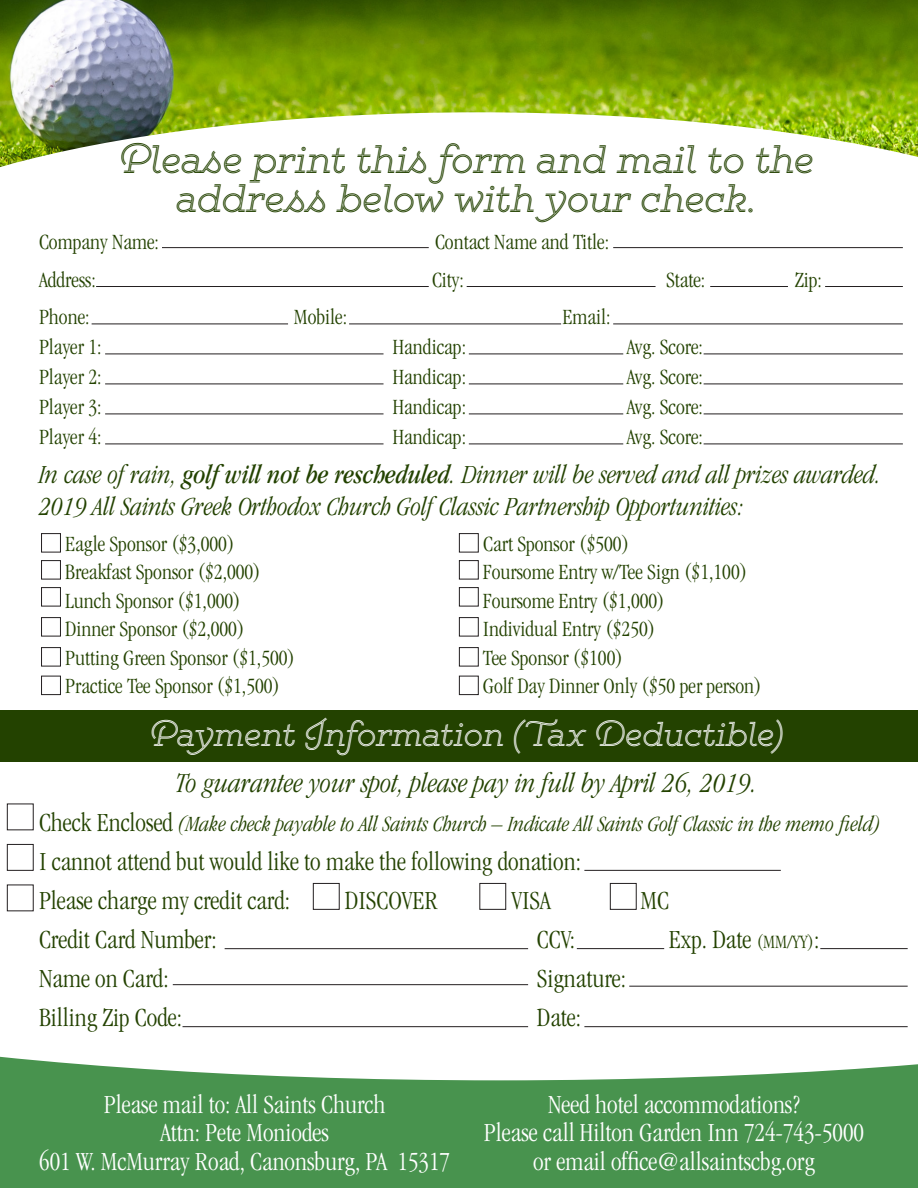
<style>
.page{position:relative;width:918px;height:1188px;background:#fff}
.page>*{position:absolute;margin:0;border:0;box-sizing:border-box;transform-origin:0 0}
.t1{font:300 34.5px/39px "Gist";color:#234200;text-align:center}
.t2{font:300 30px "Gist";letter-spacing:-.005em;color:#fff}
.t3{font:italic 300 condensed 28.5px "Garamond";color:#234200}
.t4{font:300 condensed 27px "Garamond";color:#fff}
.t5{font:300 condensed 27px "Garamond";color:#234200}
.t6{font:italic 300 condensed 27px "Garamond";color:#234200}
.t7{font:300 condensed 22.5px "Garamond";color:#234200}
.t8{font:italic 300 condensed 22.5px "Garamond";color:#234200}
.s1{font-weight:400}
.s2{font-style:normal;font-size:27px}
.s3{font-size:19.5px}
</style>
<div class="page">
<div style="left:0;top:1051px;width:918px;height:137px;background:#48934e"></div>
<svg style="left:0;top:803px;width:918px;height:277px"></svg>
<div style="left:0;top:711px;width:918px;height:51px;background:#234200"></div>
<img style="left:0;top:0;width:918px;height:112px">
<svg style="left:0;top:112px;width:918px;height:303px"></svg>
<hr style="left:162px;top:247px;width:267px;height:1px;background:#231f20">
<hr style="left:92px;top:324px;width:196px;height:1px;background:#231f20">
<hr style="left:105px;top:354px;width:279px;height:1px;background:#231f20">
<hr style="left:105px;top:384px;width:279px;height:1px;background:#231f20">
<hr style="left:105px;top:414px;width:279px;height:1px;background:#231f20">
<hr style="left:105px;top:444px;width:279px;height:1px;background:#231f20">
<hr style="left:469px;top:354px;width:154px;height:1px;background:#231f20">
<hr style="left:469px;top:384px;width:154px;height:1px;background:#231f20">
<hr style="left:469px;top:414px;width:154px;height:1px;background:#231f20">
<hr style="left:469px;top:444px;width:154px;height:1px;background:#231f20">
<hr style="left:704px;top:354px;width:199px;height:1px;background:#231f20">
<hr style="left:704px;top:384px;width:199px;height:1px;background:#231f20">
<hr style="left:704px;top:414px;width:199px;height:1px;background:#231f20">
<hr style="left:704px;top:444px;width:199px;height:1px;background:#231f20">
<hr style="left:349px;top:324px;width:212px;height:1px;background:#231f20">
<hr style="left:613px;top:324px;width:290px;height:1px;background:#231f20">
<hr style="left:629px;top:986px;width:279px;height:1px;background:#231f20">
<hr style="left:584px;top:1026px;width:324px;height:1px;background:#231f20">
<hr style="left:183px;top:1026px;width:345px;height:1px;background:#231f20">
<hr style="left:173px;top:984px;width:355px;height:1px;background:#231f20">
<hr style="left:225px;top:948px;width:303px;height:1px;background:#231f20">
<hr style="left:577px;top:948px;width:87px;height:1px;background:#231f20">
<hr style="left:820px;top:948px;width:88px;height:1px;background:#231f20">
<hr style="left:96px;top:286px;width:333px;height:1px;background:#231f20">
<hr style="left:467px;top:286px;width:189px;height:1px;background:#231f20">
<hr style="left:710px;top:286px;width:78px;height:1px;background:#231f20">
<hr style="left:584px;top:870px;width:197px;height:1px;background:#231f20">
<hr style="left:825px;top:286px;width:78px;height:1px;background:#231f20">
<hr style="left:613px;top:247px;width:290px;height:1px;background:#231f20">
<div style="left:313px;top:883px;width:27px;height:27px;border:1px solid #231f20"></div>
<div style="left:7px;top:844px;width:27px;height:27px;border:1px solid #231f20"></div>
<div style="left:7px;top:804px;width:27px;height:26px;border:1px solid #231f20"></div>
<div style="left:459px;top:533px;width:20px;height:19px;border:1px solid #231f20"></div>
<div style="left:41px;top:533px;width:20px;height:19px;border:1px solid #231f20"></div>
<div style="left:459px;top:560px;width:20px;height:19px;border:1px solid #231f20"></div>
<div style="left:41px;top:560px;width:20px;height:19px;border:1px solid #231f20"></div>
<div style="left:459px;top:587px;width:20px;height:19px;border:1px solid #231f20"></div>
<div style="left:41px;top:587px;width:20px;height:19px;border:1px solid #231f20"></div>
<div style="left:459px;top:617px;width:20px;height:19px;border:1px solid #231f20"></div>
<div style="left:41px;top:617px;width:20px;height:19px;border:1px solid #231f20"></div>
<div style="left:459px;top:647px;width:20px;height:19px;border:1px solid #231f20"></div>
<div style="left:41px;top:647px;width:20px;height:19px;border:1px solid #231f20"></div>
<div style="left:459px;top:676px;width:20px;height:19px;border:1px solid #231f20"></div>
<div style="left:41px;top:676px;width:20px;height:19px;border:1px solid #231f20"></div>
<div style="left:7px;top:885px;width:27px;height:26px;border:1px solid #231f20"></div>
<div style="left:479px;top:883px;width:27px;height:27px;border:1px solid #231f20"></div>
<div style="left:610px;top:883px;width:27px;height:27px;border:1px solid #231f20"></div>
<p class="t1" style="left:119px;top:141px;width:697px">Please print this form and mail to the address below with your check.</p>
<p class="t7" style="left:39px;top:230px;width:121px">Company Name:</p>
<p class="t7" style="left:435px;top:230px;width:176px">Contact Name and Title:</p>
<p class="t7" style="left:39px;top:267px;width:58px">Address:</p>
<p class="t7" style="left:432px;top:267px;width:33px">City:</p>
<p class="t7" style="left:666px;top:267px;width:41px">State:</p>
<p class="t7" style="left:795px;top:267px;width:28px">Zip:</p>
<p class="t7" style="left:39px;top:305px;width:52px">Phone:</p>
<p class="t7" style="left:294px;top:305px;width:55px">Mobile:</p>
<p class="t7" style="left:562px;top:305px;width:50px">Email:</p>
<p class="t7" style="left:39px;top:335px;width:64px">Player 1:</p>
<p class="t7" style="left:393px;top:335px;width:75px">Handicap:</p>
<p class="t7" style="left:627px;top:335px;width:78px">Avg. Score:</p>
<p class="t7" style="left:39px;top:365px;width:64px">Player 2:</p>
<p class="t7" style="left:393px;top:365px;width:75px">Handicap:</p>
<p class="t7" style="left:627px;top:365px;width:78px">Avg. Score:</p>
<p class="t7" style="left:39px;top:395px;width:64px">Player 3:</p>
<p class="t7" style="left:393px;top:395px;width:75px">Handicap:</p>
<p class="t7" style="left:627px;top:395px;width:78px">Avg. Score:</p>
<p class="t7" style="left:39px;top:425px;width:64px">Player 4:</p>
<p class="t7" style="left:393px;top:425px;width:75px">Handicap:</p>
<p class="t7" style="left:627px;top:425px;width:78px">Avg. Score:</p>
<p class="t6" style="left:39px;top:460px;width:844px">In case of rain, <span class="s1">golf will not be rescheduled</span>. Dinner will be served and all prizes awarded.</p>
<p class="t6" style="left:39px;top:492px;width:706px">2019 All Saints Greek Orthodox Church Golf Classic Partnership Opportunities:</p>
<p class="t7" style="left:65px;top:531px;width:171px">Eagle Sponsor ($3,000)</p>
<p class="t7" style="left:483px;top:531px;width:148px">Cart Sponsor ($500)</p>
<p class="t7" style="left:65px;top:560px;width:197px">Breakfast Sponsor ($2,000)</p>
<p class="t7" style="left:483px;top:560px;width:266px">Foursome Entry w/Tee Sign ($1,100)</p>
<p class="t7" style="left:65px;top:588px;width:177px">Lunch Sponsor ($1,000)</p>
<p class="t7" style="left:483px;top:588px;width:183px">Foursome Entry ($1,000)</p>
<p class="t7" style="left:65px;top:617px;width:181px">Dinner Sponsor ($2,000)</p>
<p class="t7" style="left:483px;top:617px;width:174px">Individual Entry ($250)</p>
<p class="t7" style="left:65px;top:645px;width:231px">Putting Green Sponsor ($1,500)</p>
<p class="t7" style="left:483px;top:645px;width:141px">Tee Sponsor ($100)</p>
<p class="t7" style="left:65px;top:674px;width:216px">Practice Tee Sponsor ($1,500)</p>
<p class="t7" style="left:483px;top:674px;width:280px">Golf Day Dinner Only ($50 per person)</p>
<p class="t2" style="left:150px;top:713px;width:635px">Payment Information (Tax Deductible)</p>
<p class="t3" style="left:176px;top:768px;width:582px">To guarantee your spot, please pay in full by April 26, 2019.</p>
<p class="t8" style="left:39px;top:812px;width:843px"><span class="s2">Check Enclosed</span> (Make check payable to All Saints Church – Indicate All Saints Golf Classic in the memo field)</p>
<p class="t5" style="left:39px;top:847px;width:543px">I cannot attend but would like to make the following donation:</p>
<p class="t5" style="left:39px;top:886px;width:253px">Please charge my credit card:</p>
<p class="t5" style="left:345px;top:886px;width:94px">DISCOVER</p>
<p class="t5" style="left:512px;top:886px;width:41px">VISA</p>
<p class="t5" style="left:641px;top:886px;width:30px">MC</p>
<p class="t5" style="left:39px;top:925px;width:179px">Credit Card Number:</p>
<p class="t5" style="left:537px;top:925px;width:40px">CCV:</p>
<p class="t5" style="left:669px;top:925px;width:152px">Exp. Date <span class="s3">(MM/YY)</span>:</p>
<p class="t5" style="left:39px;top:964px;width:131px">Name on Card:</p>
<p class="t5" style="left:537px;top:964px;width:91px">Signature:</p>
<p class="t5" style="left:39px;top:1003px;width:145px">Billing Zip Code:</p>
<p class="t5" style="left:537px;top:1003px;width:46px">Date:</p>
<p class="t4" style="left:104px;top:1090px;width:283px">Please mail to: All Saints Church</p>
<p class="t4" style="left:160px;top:1118px;width:170px">Attn: Pete Moniodes</p>
<p class="t4" style="left:39px;top:1147px;width:412px">601 W. McMurray Road, Canonsburg, PA 15317</p>
<p class="t4" style="left:548px;top:1090px;width:253px">Need hotel accommodations?</p>
<p class="t4" style="left:484px;top:1118px;width:382px">Please call Hilton Garden Inn 724-743-5000</p>
<p class="t4" style="left:533px;top:1147px;width:283px">or email office@allsaintscbg.org</p>
</div>
